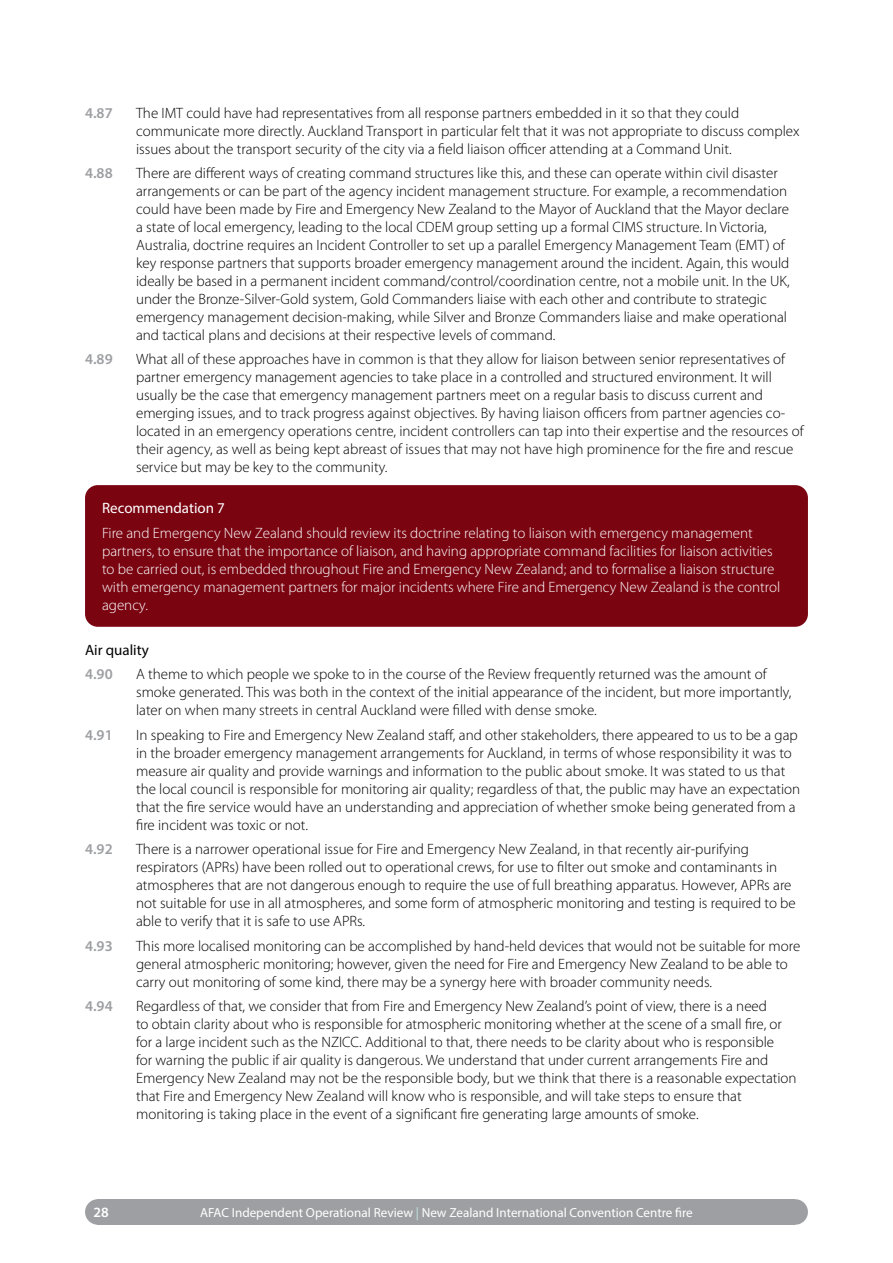
<style>
.page{position:relative;width:893px;height:1263px;background:#fff}
.page>*{position:absolute;margin:0;border:0;box-sizing:border-box;transform-origin:0 0}
.t1{font:300 15px/18px "Myriad Pro";color:#000}
.t2{font:300 15px/18px "Myriad Pro";color:#fff}
.t3{font:600 15px "Myriad Pro";color:#9d9fa2}
.t4{font:15px "Myriad Pro";color:#fff}
.t5{font:15px "Myriad Pro";color:#000}
.t6{font:600 14.25px "Myriad Pro";color:#fff}
.t7{font:13.2px "Myriad Pro";color:#fff}
.s1{color:#c0e4e0}
</style>
<div class="page">
<div style="left:98px;top:1199px;width:697px;height:26px;background:#9d9fa2"></div>
<div style="left:85px;top:1199px;width:26px;height:26px;background:#9d9fa2;border-radius:50%"></div>
<div style="left:782px;top:1199px;width:26px;height:26px;background:#9d9fa2;border-radius:50%"></div>
<div style="left:85px;top:485px;width:723px;height:142px;background:#7a0511;border-radius:13px"></div>
<p class="t3" style="left:85px;top:103px;width:29px">4.87</p>
<p class="t1" style="left:136px;top:104px;width:665px">The IMT could have had representatives from all response partners embedded in it so that they could communicate more directly. Auckland Transport in particular felt that it was not appropriate to discuss complex issues about the transport security of the city via a field liaison officer attending at a Command Unit.</p>
<p class="t3" style="left:85px;top:163px;width:29px">4.88</p>
<p class="t1" style="left:136px;top:164px;width:655px">There are different ways of creating command structures like this, and these can operate within civil disaster arrangements or can be part of the agency incident management structure. For example, a recommendation could have been made by Fire and Emergency New Zealand to the Mayor of Auckland that the Mayor declare a state of local emergency, leading to the local CDEM group setting up a formal CIMS structure. In Victoria, Australia, doctrine requires an Incident Controller to set up a parallel Emergency Management Team (EMT) of key response partners that supports broader emergency management around the incident. Again, this would ideally be based in a permanent incident command/control/coordination centre, not a mobile unit. In the UK, under the Bronze-Silver-Gold system, Gold Commanders liaise with each other and contribute to strategic emergency management decision-making, while Silver and Bronze Commanders liaise and make operational and tactical plans and decisions at their respective levels of command.</p>
<p class="t3" style="left:85px;top:350px;width:29px">4.89</p>
<p class="t1" style="left:136px;top:351px;width:669px">What all of these approaches have in common is that they allow for liaison between senior representatives of partner emergency management agencies to take place in a controlled and structured environment. It will usually be the case that emergency management partners meet on a regular basis to discuss current and emerging issues, and to track progress against objectives. By having liaison officers from partner agencies co&shy;located in an emergency operations centre, incident controllers can tap into their expertise and the resources of their agency, as well as being kept abreast of issues that may not have high prominence for the fire and rescue service but may be key to the community.</p>
<p class="t4" style="left:102px;top:499px;width:124px">Recommendation 7</p>
<p class="t2" style="left:102px;top:524px;width:680px">Fire and Emergency New Zealand should review its doctrine relating to liaison with emergency management partners, to ensure that the importance of liaison, and having appropriate command facilities for liaison activities to be carried out, is embedded throughout Fire and Emergency New Zealand; and to formalise a liaison structure with emergency management partners for major incidents where Fire and Emergency New Zealand is the control agency.</p>
<p class="t5" style="left:85px;top:641px;width:65px">Air quality</p>
<p class="t3" style="left:85px;top:665px;width:29px">4.90</p>
<p class="t1" style="left:136px;top:666px;width:657px">A theme to which people we spoke to in the course of the Review frequently returned was the amount of smoke generated. This was both in the context of the initial appearance of the incident, but more importantly, later on when many streets in central Auckland were filled with dense smoke.</p>
<p class="t3" style="left:85px;top:725px;width:29px">4.91</p>
<p class="t1" style="left:136px;top:726px;width:666px">In speaking to Fire and Emergency New Zealand staff, and other stakeholders, there appeared to us to be a gap in the broader emergency management arrangements for Auckland, in terms of whose responsibility it was to measure air quality and provide warnings and information to the public about smoke. It was stated to us that the local council is responsible for monitoring air quality; regardless of that, the public may have an expectation that the fire service would have an understanding and appreciation of whether smoke being generated from a fire incident was toxic or not.</p>
<p class="t3" style="left:85px;top:840px;width:29px">4.92</p>
<p class="t1" style="left:136px;top:840px;width:661px">There is a narrower operational issue for Fire and Emergency New Zealand, in that recently air-purifying respirators (APRs) have been rolled out to operational crews, for use to filter out smoke and contaminants in atmospheres that are not dangerous enough to require the use of full breathing apparatus. However, APRs are not suitable for use in all atmospheres, and some form of atmospheric monitoring and testing is required to be able to verify that it is safe to use APRs.</p>
<p class="t3" style="left:85px;top:936px;width:29px">4.93</p>
<p class="t1" style="left:136px;top:937px;width:666px">This more localised monitoring can be accomplished by hand-held devices that would not be suitable for more general atmospheric monitoring; however, given the need for Fire and Emergency New Zealand to be able to carry out monitoring of some kind, there may be a synergy here with broader community needs.</p>
<p class="t3" style="left:85px;top:996px;width:29px">4.94</p>
<p class="t1" style="left:136px;top:997px;width:662px">Regardless of that, we consider that from Fire and Emergency New Zealand’s point of view, there is a need<br>to obtain clarity about who is responsible for atmospheric monitoring whether at the scene of a small fire, or for a large incident such as the NZICC. Additional to that, there needs to be clarity about who is responsible<br>for warning the public if air quality is dangerous. We understand that under current arrangements Fire and Emergency New Zealand may not be the responsible body, but we think that there is a reasonable expectation that Fire and Emergency New Zealand will know who is responsible, and will take steps to ensure that monitoring is taking place in the event of a significant fire generating large amounts of smoke.</p>
<p class="t6" style="left:94px;top:1203px;width:17px">28</p>
<p class="t7" style="left:200px;top:1204px;width:494px">AFAC Independent Operational Review <span class="s1">|</span> New Zealand International Convention Centre fire</p>
</div>
